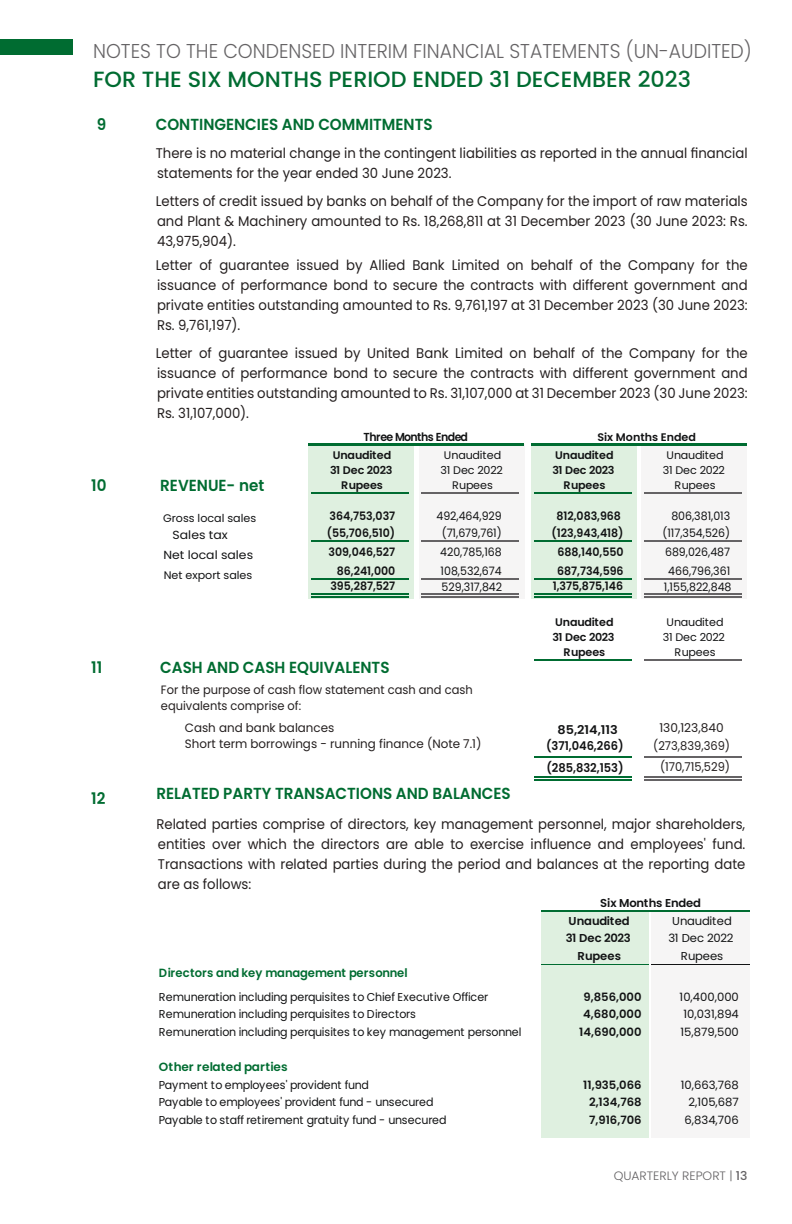
<style>
.page{position:relative;width:792px;height:1224px;background:#fff}
.page>*{position:absolute;margin:0;border:0;box-sizing:border-box;transform-origin:0 0}
.t1{font:500 22px "Poppins";color:#006c31}
.t2{font:300 20px "Poppins";color:#656365;scale:.94 1}
.t3{font:600 16px "Poppins";color:#006c31;scale:.95 1}
.t4{font:14px/20px "Poppins";color:#241f1f;text-align:justify;scale:.95 1}
.t5{font:300 12.2px "Poppins";color:#656365}
.t6{font:12px/18px "Poppins";color:#241f1f;text-align:center}
.t7{font:12px/16px "Poppins";color:#241f1f;scale:.95 1}
.t8{font:600 12px/16.6px "Poppins";color:#121314;text-align:center;scale:1.06 1}
.t9{font:600 12px "Poppins";color:#121314;scale:.95 1}
.t10{font:600 11.8px "Poppins";letter-spacing:.01em;color:#006c31}
.t11{font:11.8px/19.2px "Poppins";color:#121314;scale:1.06 1}
.t12{font:11.6px/19.2px "Poppins";color:#121314;text-align:justify;scale:.95 1}
.t13{font:600 11.6px/19.2px "Poppins";color:#121314;text-align:right;scale:.95 1}
.t14{font:600 11.6px "Poppins";letter-spacing:-.05em;color:#121314;scale:.95 1}
.t15{font:11.4px/17.6px "Poppins";letter-spacing:-.02em;color:#121314}
.t16{font:600 11.4px/17.6px "Poppins";color:#121314;text-align:center}
.t17{font:11.4px/17.6px "Poppins";color:#121314;text-align:right}
.t18{font:600 11.4px "Poppins";letter-spacing:-.025em;color:#121314}
.t19{font:600 11.4px "Poppins";letter-spacing:-.035em;color:#121314}
.t20{font:600 11px/15px "Poppins";letter-spacing:-.025em;color:#121314;text-align:center}
.t21{font:11px "Poppins";color:#121314}
.t22{font:11px "Poppins";letter-spacing:-.025em;color:#121314}
.t23{font:11px/15px "Poppins";letter-spacing:-.02em;color:#121314;text-align:center}
.t24{font:600 11px "Poppins";color:#121314}
.s1{font-weight:500}
</style>
<div class="page">
<div style="left:531px;top:445px;width:105px;height:154px;background:#dff0e0"></div>
<div style="left:641px;top:445px;width:106px;height:154px;background:#f6f5f5"></div>
<hr style="left:531px;top:443px;width:215px;height:3px;background:#006c31">
<hr style="left:534px;top:493px;width:97px;height:1px;background:#006c31">
<hr style="left:534px;top:578px;width:97px;height:2px;background:#006c31">
<hr style="left:534px;top:593px;width:97px;height:2px;background:#006c31">
<hr style="left:534px;top:596px;width:97px;height:1px;background:#006c31">
<hr style="left:644px;top:493px;width:98px;height:1px;background:#656365">
<hr style="left:644px;top:578px;width:98px;height:2px;background:#656365">
<hr style="left:534px;top:756px;width:97px;height:2px;background:#006c31">
<hr style="left:644px;top:756px;width:98px;height:2px;background:#656365">
<hr style="left:534px;top:541px;width:97px;height:1px;background:#006c31">
<hr style="left:644px;top:541px;width:98px;height:1px;background:#656365">
<hr style="left:644px;top:593px;width:98px;height:2px;background:#656365">
<hr style="left:644px;top:596px;width:98px;height:1px;background:#656365">
<hr style="left:534px;top:776px;width:97px;height:2px;background:#006c31">
<hr style="left:534px;top:779px;width:97px;height:1px;background:#006c31">
<hr style="left:644px;top:776px;width:98px;height:2px;background:#656365">
<hr style="left:644px;top:779px;width:98px;height:1px;background:#656365">
<div style="left:0;top:39px;width:72px;height:16px;background:#006c31"></div>
<div style="left:542px;top:911px;width:107px;height:227px;background:#dff0e0"></div>
<div style="left:651px;top:911px;width:99px;height:227px;background:#f6f5f5"></div>
<hr style="left:534px;top:659px;width:97px;height:2px;background:#006c31">
<hr style="left:644px;top:659px;width:98px;height:2px;background:#656365">
<div style="left:309px;top:445px;width:105px;height:154px;background:#dff0e0"></div>
<div style="left:419px;top:445px;width:105px;height:154px;background:#f6f5f5"></div>
<hr style="left:309px;top:443px;width:215px;height:3px;background:#006c31">
<hr style="left:311px;top:493px;width:98px;height:1px;background:#006c31">
<hr style="left:311px;top:578px;width:98px;height:2px;background:#006c31">
<hr style="left:311px;top:593px;width:98px;height:2px;background:#006c31">
<hr style="left:311px;top:596px;width:98px;height:1px;background:#006c31">
<hr style="left:422px;top:493px;width:97px;height:1px;background:#656365">
<hr style="left:422px;top:578px;width:97px;height:2px;background:#656365">
<hr style="left:311px;top:541px;width:98px;height:1px;background:#006c31">
<hr style="left:422px;top:541px;width:97px;height:1px;background:#656365">
<hr style="left:422px;top:593px;width:97px;height:2px;background:#656365">
<hr style="left:422px;top:596px;width:97px;height:1px;background:#656365">
<hr style="left:541px;top:964px;width:108px;height:1px;background:#006c31">
<hr style="left:541px;top:910px;width:209px;height:2px;background:#006c31">
<hr style="left:651px;top:964px;width:99px;height:1px;background:#121314">
<h2 class="t2" style="left:93px;top:39px;width:702px">NOTES TO THE CONDENSED INTERIM FINANCIAL STATEMENTS (UN-AUDITED)</h2>
<h1 class="t1" style="left:93px;top:67px;width:599px">FOR THE SIX MONTHS PERIOD ENDED 31 DECEMBER 2023</h1>
<p class="t3" style="left:97px;top:115px;width:11px">9</p>
<p class="t3" style="left:156px;top:115px;width:293px">CONTINGENCIES AND COMMITMENTS</p>
<p class="t4" style="left:156px;top:143px;width:625px">There is no material change in the contingent liabilities as reported in the annual financial statements for the year ended 30 June 2023.</p>
<p class="t4" style="left:156px;top:191px;width:625px">Letters of credit issued by banks on behalf of the Company for the import of raw materials and Plant &amp; Machinery amounted to Rs. 18,268,811 at 31 December 2023 (30 June 2023: Rs.<br>43,975,904).</p>
<p class="t4" style="left:156px;top:255px;width:625px">Letter of guarantee issued by Allied Bank Limited on behalf of the Company for the issuance of performance bond to secure the contracts with different government and private entities outstanding amounted to Rs. 9,761,197 at 31 December 2023 (30 June 2023:<br>Rs. 9,761,197).</p>
<p class="t4" style="left:156px;top:343px;width:625px">Letter of guarantee issued by United Bank Limited on behalf of the Company for the issuance of performance bond to secure the contracts with different government and private entities outstanding amounted to Rs. 31,107,000 at 31 December 2023 (30 June 2023:<br>Rs. 31,107,000).</p>
<p class="t14" style="left:363px;top:430px;width:112px">Three Months Ended</p>
<p class="t24" style="left:597px;top:430px;width:100px">Six Months Ended</p>
<p class="t3" style="left:91px;top:476px;width:18px">10</p>
<p class="t3" style="left:160px;top:476px;width:111px">REVENUE- net</p>
<p class="t20" style="left:330px;top:448px;width:64px">Unaudited<br>31 Dec 2023<br>Rupees</p>
<p class="t23" style="left:440px;top:448px;width:64px">Unaudited<br>31 Dec 2022</p>
<p class="t21" style="left:452px;top:479px;width:42px">Rupees</p>
<p class="t20" style="left:552px;top:448px;width:64px">Unaudited<br>31 Dec 2023<br>Rupees</p>
<p class="t21" style="left:666px;top:449px;width:59px">Unaudited</p>
<p class="t22" style="left:663px;top:464px;width:64px">31 Dec 2022</p>
<p class="t21" style="left:675px;top:479px;width:42px">Rupees</p>
<p class="t21" style="left:163px;top:512px;width:95px">Gross local sales</p>
<p class="t11" style="left:164px;top:526px;width:86px;text-indent:9px">Sales tax<br>Net local sales</p>
<p class="t21" style="left:164px;top:569px;width:90px">Net export sales</p>
<p class="t13" style="left:330px;top:507px;width:71px">364,753,037</p>
<p class="t12" style="left:436px;top:507px;width:70px">492,464,929</p>
<p class="t13" style="left:557px;top:507px;width:69px">812,083,968</p>
<p class="t12" style="left:671px;top:507px;width:63px">806,381,013</p>
<p class="t13" style="left:327px;top:523px;width:74px">(55,706,510)<br>309,046,527<br>86,241,000</p>
<p class="t12" style="left:440px;top:523px;width:66px">(71,679,761)<br>420,785,168<br>108,532,674</p>
<p class="t13" style="left:552px;top:523px;width:77px;text-align:center">(123,943,418)<br>688,140,550<br>687,734,596</p>
<p class="t12" style="left:663px;top:523px;width:73px">(117,354,526)<br>689,026,487<br>466,796,361</p>
<p class="t13" style="left:330px;top:577px;width:70px">395,287,527</p>
<p class="t12" style="left:442px;top:577px;width:65px">529,317,842</p>
<p class="t13" style="left:553px;top:577px;width:76px">1,375,875,146</p>
<p class="t12" style="left:664px;top:577px;width:73px">1,155,822,848</p>
<p class="t20" style="left:552px;top:614px;width:64px">Unaudited<br>31 Dec 2023<br>Rupees</p>
<p class="t21" style="left:666px;top:615px;width:59px">Unaudited</p>
<p class="t22" style="left:663px;top:630px;width:64px">31 Dec 2022</p>
<p class="t21" style="left:675px;top:645px;width:42px">Rupees</p>
<p class="t3" style="left:91px;top:658px;width:13px">11</p>
<p class="t3" style="left:160px;top:658px;width:243px">CASH AND CASH EQUIVALENTS</p>
<p class="t7" style="left:161px;top:682px;width:330px">For the purpose of cash flow statement cash and cash equivalents comprise of:</p>
<p class="t6" style="left:185px;top:720px;width:298px;line-height:16px;text-align:left">Cash and bank balances<br>Short term borrowings - running finance (Note 7.1)</p>
<p class="t8" style="left:546px;top:721px;width:75px">85,214,113 (371,046,266)</p>
<p class="t9" style="left:546px;top:760px;width:83px">(285,832,153)</p>
<p class="t6" style="left:653px;top:719px;width:78px">130,123,840 (273,839,369)</p>
<p class="t7" style="left:660px;top:759px;width:75px">(170,715,529)</p>
<p class="t3" style="left:91px;top:790px;width:17px">12</p>
<p class="t3" style="left:156px;top:784px;width:375px">RELATED PARTY TRANSACTIONS AND BALANCES</p>
<p class="t4" style="left:156px;top:814px;width:621px">Related parties comprise of directors, key management personnel, major shareholders, entities over which the directors are able to exercise influence and employees' fund.<br>Transactions with related parties during the period and balances at the reporting date are as follows:</p>
<p class="t18" style="left:600px;top:896px;width:102px">Six Months Ended</p>
<p class="t16" style="left:569px;top:912px;width:63px">Unaudited</p>
<p class="t15" style="left:672px;top:912px;width:61px">Unaudited</p>
<p class="t19" style="left:566px;top:932px;width:67px">31 Dec 2023</p>
<p class="t15" style="left:668px;top:929px;width:67px">31 Dec 2022</p>
<p class="t16" style="left:577px;top:947px;width:45px">Rupees</p>
<p class="t15" style="left:681px;top:947px;width:44px">Rupees</p>
<p class="t10" style="left:159px;top:966px;width:250px">Directors and key management personnel</p>
<p class="t15" style="left:159px;top:988px;width:364px">Remuneration including perquisites to Chief Executive Officer<br>Remuneration including perquisites to Directors<br>Remuneration including perquisites to key management personnel</p>
<p class="t10" style="left:159px;top:1060px;width:130px">Other related parties</p>
<p class="t15" style="left:159px;top:1076px;width:289px">Payment to employees' provident fund<br>Payable to employees' provident fund - unsecured<br>Payable to staff retirement gratuity fund - unsecured</p>
<p class="t16" style="left:579px;top:988px;width:64px">9,856,000<br>4,680,000<br>14,690,000</p>
<p class="t16" style="left:583px;top:1076px;width:60px">11,935,066<br>2,134,768<br>7,916,706</p>
<p class="t15" style="left:680px;top:988px;width:61px;text-align:justify">10,400,000<br>10,031,894<br>15,879,500</p>
<p class="t17" style="left:681px;top:1076px;width:60px">10,663,768<br>2,105,687<br>6,834,706</p>
<p class="t5" style="left:614px;top:1168px;width:135px">QUARTERLY REPORT | <span class="s1">13</span></p>
</div>
